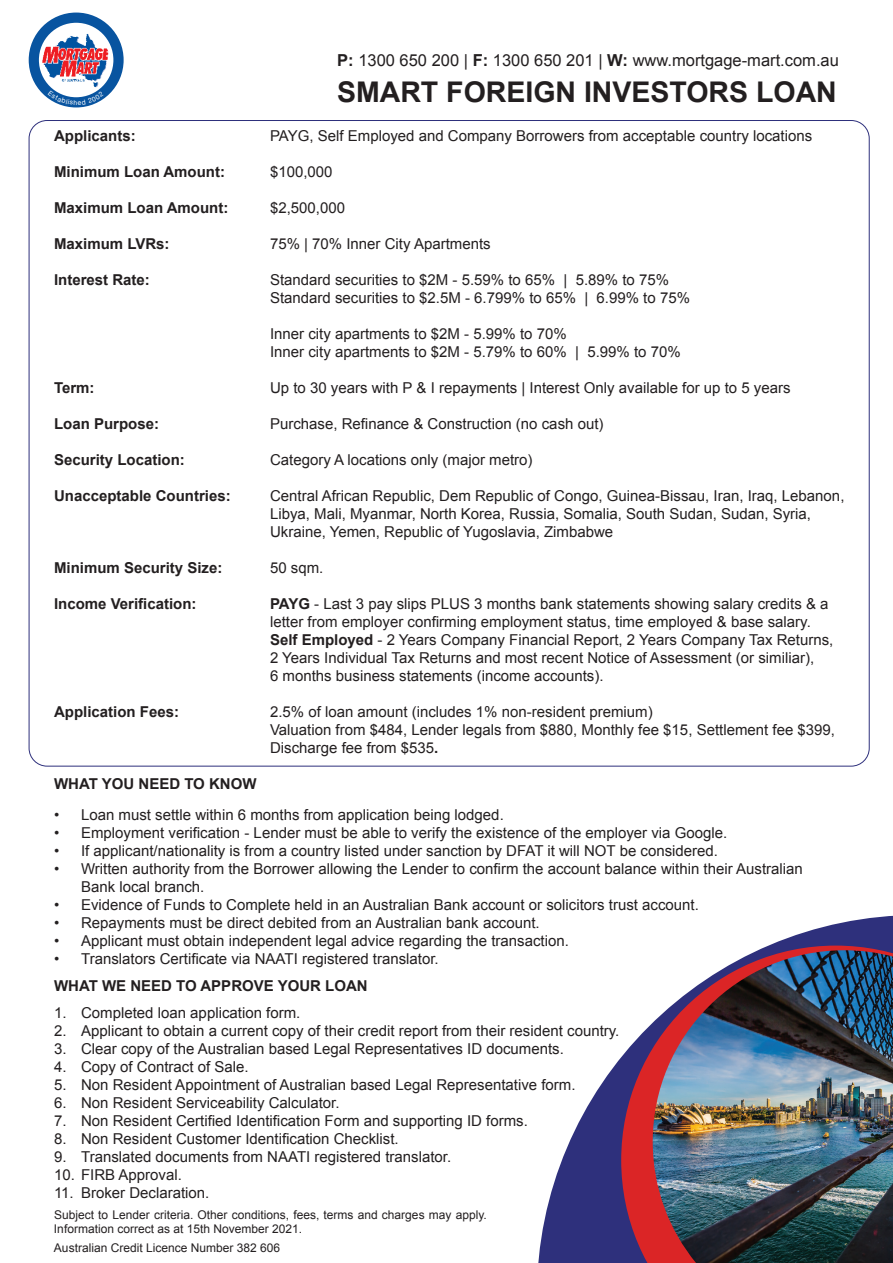
<style>
.page{position:relative;width:893px;height:1263px;background:#fff}
.page>*{position:absolute;margin:0;border:0;box-sizing:border-box;transform-origin:0 0}
.t1{font:700 28.5px "Arial";color:#231f20}
.t2{font:16.5px "Arial";color:#231f20}
.t3{font:15px/18px "Arial";color:#231f20}
.t4{font:700 15px "Arial";color:#231f20}
.t5{font:12px/14.4px "Arial";color:#231f20}
.s1{font-weight:700}
</style>
<div class="page">
<svg style="left:538px;top:915px;width:355px;height:348px"></svg>
<svg style="left:621px;top:945px;width:272px;height:318px"></svg>
<img style="left:653px;top:950px;width:240px;height:313px">
<svg style="left:34px;top:18px;width:85px;height:84px"></svg>
<div style="left:29px;top:13px;width:95px;height:94px;border:10px solid #0854a0;border-radius:50%"></div>
<div style="left:42px;top:29px;width:68px;height:67px;background:#fff;border-radius:50%"></div>
<img style="left:42px;top:34px;width:67px;height:53px">
<svg style="left:48px;top:91px;width:56px;height:14px"></svg>
<p class="t2" style="left:337px;top:49px;width:503px"><span class="s1">P:</span> 1300 650 200 | <span class="s1">F:</span> 1300 650 201 | <span class="s1">W:</span> www.mortgage-mart.com.au</p>
<h1 class="t1" style="left:337px;top:73px;width:501px">SMART FOREIGN INVESTORS LOAN</h1>
<p class="t4" style="left:54px;top:126px;width:83px">Applicants:</p>
<p class="t3" style="left:270px;top:127px;width:544px">PAYG, Self Employed and Company Borrowers from acceptable country locations</p>
<p class="t4" style="left:54px;top:162px;width:173px">Minimum Loan Amount:</p>
<p class="t3" style="left:270px;top:163px;width:64px">$100,000</p>
<p class="t4" style="left:54px;top:198px;width:176px">Maximum Loan Amount:</p>
<p class="t3" style="left:270px;top:199px;width:77px">$2,500,000</p>
<p class="t4" style="left:54px;top:234px;width:117px">Maximum LVRs:</p>
<p class="t3" style="left:270px;top:235px;width:222px">75% | 70% Inner City Apartments</p>
<p class="t4" style="left:54px;top:270px;width:97px">Interest Rate:</p>
<p class="t3" style="left:270px;top:271px;width:421px">Standard securities to $2M - 5.59% to 65% | 5.89% to 75%<br>Standard securities to $2.5M - 6.799% to 65% | 6.99% to 75%</p>
<p class="t3" style="left:270px;top:325px;width:412px">Inner city apartments to $2M - 5.99% to 70%<br>Inner city apartments to $2M - 5.79% to 60% | 5.99% to 70%</p>
<p class="t4" style="left:54px;top:378px;width:42px">Term:</p>
<p class="t3" style="left:270px;top:379px;width:522px">Up to 30 years with P &amp; I repayments | Interest Only available for up to 5 years</p>
<p class="t4" style="left:54px;top:414px;width:107px">Loan Purpose:</p>
<p class="t3" style="left:270px;top:415px;width:335px">Purchase, Refinance &amp; Construction (no cash out)</p>
<p class="t4" style="left:54px;top:450px;width:132px">Security Location:</p>
<p class="t3" style="left:270px;top:451px;width:264px">Category A locations only (major metro)</p>
<p class="t4" style="left:54px;top:486px;width:178px">Unacceptable Countries:</p>
<p class="t3" style="left:270px;top:487px;width:576px">Central African Republic, Dem Republic of Congo, Guinea-Bissau, Iran, Iraq, Lebanon,<br>Libya, Mali, Myanmar, North Korea, Russia, Somalia, South Sudan, Sudan, Syria,<br>Ukraine, Yemen, Republic of Yugoslavia, Zimbabwe</p>
<p class="t4" style="left:54px;top:558px;width:170px">Minimum Security Size:</p>
<p class="t3" style="left:270px;top:559px;width:55px">50 sqm.</p>
<p class="t4" style="left:54px;top:594px;width:144px">Income Verification:</p>
<p class="t3" style="left:270px;top:595px;width:565px"><span class="s1">PAYG</span> - Last 3 pay slips PLUS 3 months bank statements showing salary credits &amp; a letter from employer confirming employment status, time employed &amp; base salary.<br><span class="s1">Self Employed</span> - 2 Years Company Financial Report, 2 Years Company Tax Returns, 2 Years Individual Tax Returns and most recent Notice of Assessment (or similiar),<br>6 months business statements (income accounts).</p>
<p class="t4" style="left:54px;top:702px;width:127px">Application Fees:</p>
<p class="t3" style="left:270px;top:703px;width:567px">2.5% of loan amount (includes 1% non-resident premium)<br>Valuation from $484, Lender legals from $880, Monthly fee $15, Settlement fee $399,<br>Discharge fee from $535<span class="s1">.</span></p>
<p class="t4" style="left:54px;top:774px;width:204px">WHAT YOU NEED TO KNOW</p>
<p class="t3" style="left:54px;top:806px;width:451px">• Loan must settle within 6 months from application being lodged.</p>
<p class="t3" style="left:54px;top:824px;width:675px">• Employment verification - Lender must be able to verify the existence of the employer via Google.</p>
<p class="t3" style="left:54px;top:842px;width:665px">• If applicant/nationality is from a country listed under sanction by DFAT it will NOT be considered.</p>
<p class="t3" style="left:81px;top:860px;width:723px;text-indent:-27px">• Written authority from the Borrower allowing the Lender to confirm the account balance within their Australian<br>Bank local branch.</p>
<p class="t3" style="left:54px;top:896px;width:646px">• Evidence of Funds to Complete held in an Australian Bank account or solicitors trust account.</p>
<p class="t3" style="left:54px;top:914px;width:487px">• Repayments must be direct debited from an Australian bank account.</p>
<p class="t3" style="left:54px;top:932px;width:516px">• Applicant must obtain independent legal advice regarding the transaction.</p>
<p class="t3" style="left:54px;top:950px;width:386px">• Translators Certificate via NAATI registered translator.</p>
<p class="t3" style="left:54px;top:1004px;width:248px">1. Completed loan application form.</p>
<p class="t3" style="left:54px;top:1022px;width:567px">2. Applicant to obtain a current copy of their credit report from their resident country.</p>
<p class="t3" style="left:54px;top:1040px;width:511px">3. Clear copy of the Australian based Legal Representatives ID documents.</p>
<p class="t3" style="left:54px;top:1058px;width:196px">4. Copy of Contract of Sale.</p>
<p class="t3" style="left:54px;top:1076px;width:523px">5. Non Resident Appointment of Australian based Legal Representative form.</p>
<p class="t3" style="left:54px;top:1094px;width:287px">6. Non Resident Serviceability Calculator.</p>
<p class="t3" style="left:54px;top:1112px;width:475px">7. Non Resident Certified Identification Form and supporting ID forms.</p>
<p class="t3" style="left:54px;top:1130px;width:346px">8. Non Resident Customer Identification Checklist.</p>
<p class="t3" style="left:54px;top:1148px;width:399px">9. Translated documents from NAATI registered translator.</p>
<p class="t3" style="left:54px;top:1166px;width:129px">10. FIRB Approval.</p>
<p class="t3" style="left:54px;top:1184px;width:157px">11. Broker Declaration.</p>
<p class="t4" style="left:54px;top:976px;width:315px">WHAT WE NEED TO APPROVE YOUR LOAN</p>
<p class="t5" style="left:54px;top:1208px;width:434px">Subject to Lender criteria. Other conditions, fees, terms and charges may apply.<br>Information correct as at 15th November 2021.</p>
<p class="t5" style="left:54px;top:1241px;width:228px">Australian Credit Licence Number 382 606</p>
</div>
